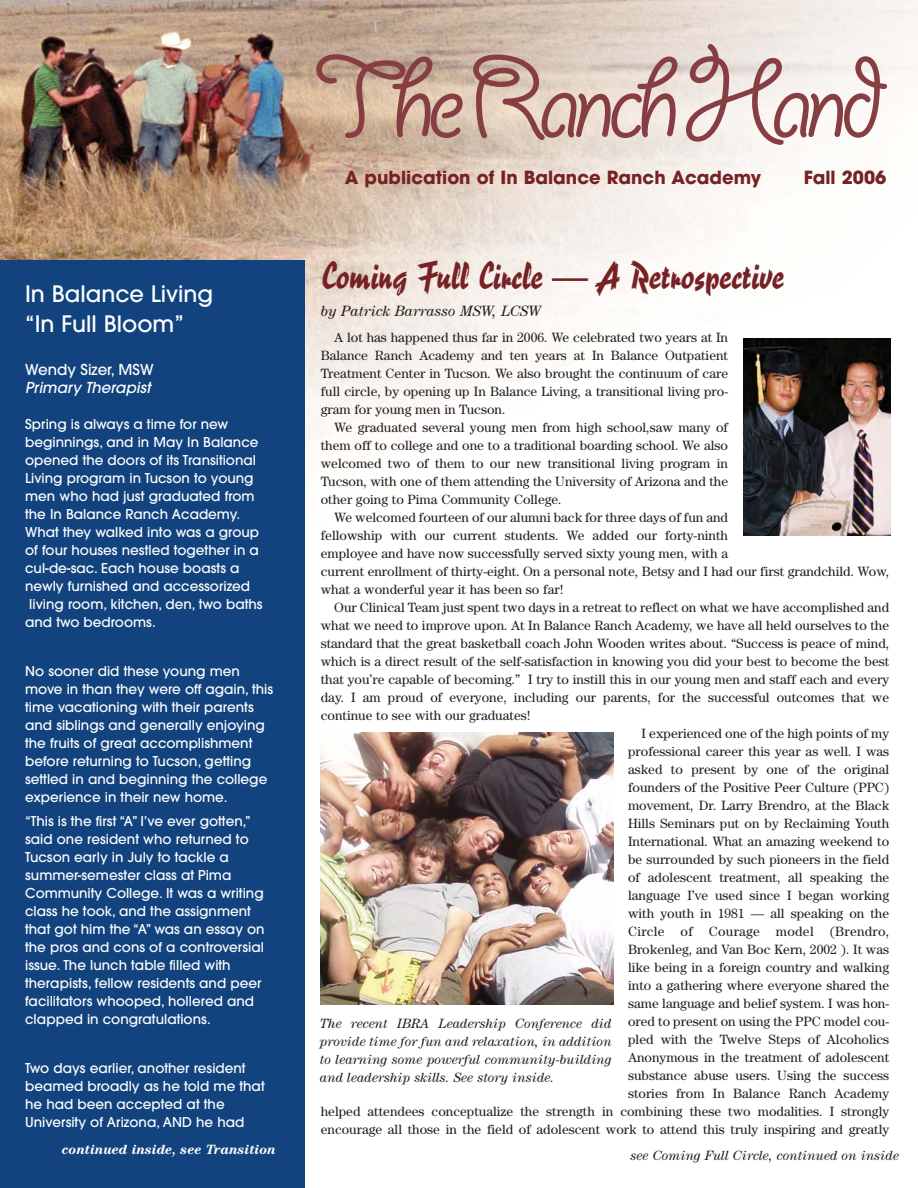
<style>
.page{position:relative;width:918px;height:1188px;background:#fff}
.page>*{position:absolute;margin:0;border:0;box-sizing:border-box;transform-origin:0 0}
.t1{font:36px "Reporter Two";color:#762123}
.t2{font:500 22.5px/30.5px "Avant Garde";color:#fff}
.t3{font:700 18px "Avant Garde";color:#762123}
.t4{font:italic 15px "Century";color:#231f20}
.t5{font:italic 500 15px "Avant Garde";color:#fff}
.t6{font:500 15px "Avant Garde";color:#fff}
.t7{font:13.5px/18px "Century";color:#231f20;text-align:justify}
.t8{font:500 13.5px/18px "Avant Garde";color:#fff}
.t9{font:italic 13.5px/18px "Century";color:#231f20;text-align:justify}
.t10{font:13.5px "Century";letter-spacing:.02em;color:#231f20}
.t11{font:italic 700 13.5px "Century";color:#fff}
</style>
<div class="page">
<img style="left:0;top:0;width:918px;height:442px">
<svg style="left:316px;top:54px;width:147px;height:84px;background:#be9887"></svg>
<svg style="left:473px;top:55px;width:205px;height:85px;background:#ccaea5"></svg>
<svg style="left:686px;top:44px;width:201px;height:101px"></svg>
<img style="left:743px;top:338px;width:148px;height:198px">
<div style="left:0;top:261px;width:305px;height:927px;background:#12437e"></div>
<img style="left:321px;top:732px;width:292px;height:272px">
<h2 class="t2" style="left:25px;top:280px;width:190px">In Balance Living “In Full Bloom”</h2>
<p class="t6" style="left:25px;top:364px;width:130px">Wendy Sizer, MSW</p>
<p class="t5" style="left:25px;top:382px;width:127px">Primary Therapist</p>
<p class="t8" style="left:25px;top:416px;width:205px">Spring is always a time for new</p>
<p class="t8" style="left:25px;top:434px;width:235px">beginnings, and in May In Balance</p>
<p class="t8" style="left:25px;top:452px;width:232px">opened the doors of its Transitional</p>
<p class="t8" style="left:25px;top:470px;width:230px">Living program in Tucson to young</p>
<p class="t8" style="left:25px;top:488px;width:231px">men who had just graduated from</p>
<p class="t8" style="left:25px;top:506px;width:216px">the In Balance Ranch Academy.</p>
<p class="t8" style="left:25px;top:524px;width:235px">What they walked into was a group</p>
<p class="t8" style="left:25px;top:542px;width:235px">of four houses nestled together in a</p>
<p class="t8" style="left:25px;top:560px;width:216px">cul-de-sac. Each house boasts a</p>
<p class="t8" style="left:25px;top:578px;width:227px">newly furnished and accessorized</p>
<p class="t8" style="left:29px;top:596px;width:235px">living room, kitchen, den, two baths</p>
<p class="t8" style="left:25px;top:614px;width:132px">and two bedrooms.</p>
<p class="t8" style="left:25px;top:663px;width:249px">No sooner did these young men move in than they were off again, this time vacationing with their parents and siblings and generally enjoying the fruits of great accomplishment before returning to Tucson, getting settled in and beginning the college experience in their new home.</p>
<p class="t8" style="left:25px;top:813px;width:241px">“This is the first “A” I’ve ever gotten,” said one resident who returned to Tucson early in July to tackle a summer-semester class at Pima Community College. It was a writing class he took, and the assignment that got him the “A” was an essay on the pros and cons of a controversial issue. The lunch table filled with therapists, fellow residents and peer facilitators whooped, hollered and clapped in congratulations.</p>
<p class="t8" style="left:25px;top:1060px;width:241px">Two days earlier, another resident beamed broadly as he told me that he had been accepted at the<br>University of Arizona, AND he had</p>
<p class="t11" style="left:62px;top:1144px;width:215px">continued inside, see Transition</p>
<h3 class="t3" style="left:345px;top:170px;width:418px">A publication of In Balance Ranch Academy</h3>
<h3 class="t3" style="left:804px;top:170px;width:84px">Fall 2006</h3>
<h1 class="t1" style="left:321px;top:261px;width:465px">Coming Full Circle — A Retrospective</h1>
<p class="t4" style="left:321px;top:306px;width:222px">by Patrick Barrasso MSW, LCSW</p>
<p class="t7" style="left:321px;top:330px;width:409px;text-indent:14px">A lot has happened thus far in 2006. We celebrated two years at In Balance Ranch Academy and ten years at In Balance Outpatient Treatment Center in Tucson. We also brought the continuum of care full circle, by opening up In Balance Living, a transitional living pro&shy;gram for young men in Tucson.</p>
<p class="t7" style="left:321px;top:420px;width:409px;text-indent:14px">We graduated several young men from high school,saw many of them off to college and one to a traditional boarding school. We also welcomed two of them to our new transitional living program in Tucson, with one of them attending the University of Arizona and the other going to Pima Community College.</p>
<p class="t7" style="left:321px;top:510px;width:570px;text-align:left;text-indent:14px">We welcomed fourteen of our alumni back for three days of fun and<br>fellowship with our current students. We added our forty-ninth<br>employee and have now successfully served sixty young men, with a<br>current enrollment of thirty-eight. On a personal note, Betsy and I had our first grandchild. Wow, what a wonderful year it has been so far!</p>
<p class="t7" style="left:334px;top:600px;width:556px">Our Clinical Team just spent two days in a retreat to reflect on what we have accomplished and</p>
<p class="t7" style="left:321px;top:618px;width:570px">what we need to improve upon. At In Balance Ranch Academy, we have all held ourselves to the</p>
<p class="t7" style="left:321px;top:636px;width:570px">standard that the great basketball coach John Wooden writes about. “Success is peace of mind,</p>
<p class="t7" style="left:321px;top:654px;width:570px">which is a direct result of the self-satisfaction in knowing you did your best to become the best</p>
<p class="t7" style="left:321px;top:672px;width:570px">that you’re capable of becoming.” I try to instill this in our young men and staff each and every</p>
<p class="t7" style="left:321px;top:690px;width:570px">day. I am proud of everyone, including our parents, for the successful outcomes that we</p>
<p class="t7" style="left:321px;top:708px;width:211px">continue to see with our graduates!</p>
<p class="t7" style="left:642px;top:726px;width:249px">I experienced one of the high points of my</p>
<p class="t7" style="left:628px;top:744px;width:263px">professional career this year as well. I was</p>
<p class="t7" style="left:628px;top:762px;width:263px">asked to present by one of the original</p>
<p class="t7" style="left:628px;top:780px;width:263px">founders of the Positive Peer Culture (PPC)</p>
<p class="t7" style="left:628px;top:798px;width:263px">movement, Dr. Larry Brendro, at the Black</p>
<p class="t7" style="left:628px;top:816px;width:263px">Hills Seminars put on by Reclaiming Youth</p>
<p class="t7" style="left:628px;top:834px;width:263px">International. What an amazing weekend to</p>
<p class="t7" style="left:628px;top:852px;width:263px">be surrounded by such pioneers in the field</p>
<p class="t7" style="left:628px;top:870px;width:263px">of adolescent treatment, all speaking the</p>
<p class="t7" style="left:628px;top:888px;width:263px">language I’ve used since I began working</p>
<p class="t7" style="left:628px;top:906px;width:263px">with youth in 1981 — all speaking on the</p>
<p class="t10" style="left:628px;top:927px;width:263px">Circle of Courage model (Brendro,</p>
<p class="t7" style="left:628px;top:942px;width:263px">Brokenleg, and Van Boc Kern, 2002 ). It was</p>
<p class="t7" style="left:628px;top:960px;width:263px">like being in a foreign country and walking</p>
<p class="t7" style="left:628px;top:978px;width:263px">into a gathering where everyone shared the</p>
<p class="t7" style="left:628px;top:996px;width:263px">same language and belief system. I was hon-</p>
<p class="t7" style="left:628px;top:1014px;width:263px">ored to present on using the PPC model cou-</p>
<p class="t7" style="left:628px;top:1032px;width:263px">pled with the Twelve Steps of Alcoholics</p>
<p class="t7" style="left:628px;top:1050px;width:263px">Anonymous in the treatment of adolescent</p>
<p class="t7" style="left:628px;top:1068px;width:263px">substance abuse users. Using the success</p>
<p class="t7" style="left:628px;top:1086px;width:263px">stories from In Balance Ranch Academy</p>
<p class="t7" style="left:321px;top:1104px;width:570px">helped attendees conceptualize the strength in combining these two modalities. I strongly</p>
<p class="t7" style="left:321px;top:1122px;width:570px">encourage all those in the field of adolescent work to attend this truly inspiring and greatly</p>
<p class="t9" style="left:320px;top:1016px;width:293px">The recent IBRA Leadership Conference did provide time for fun and relaxation, in addition to learning some powerful community-building and leadership skills. See story inside.</p>
<p class="t9" style="left:631px;top:1147px;width:270px">see Coming Full Circle, continued on inside</p>
</div>
